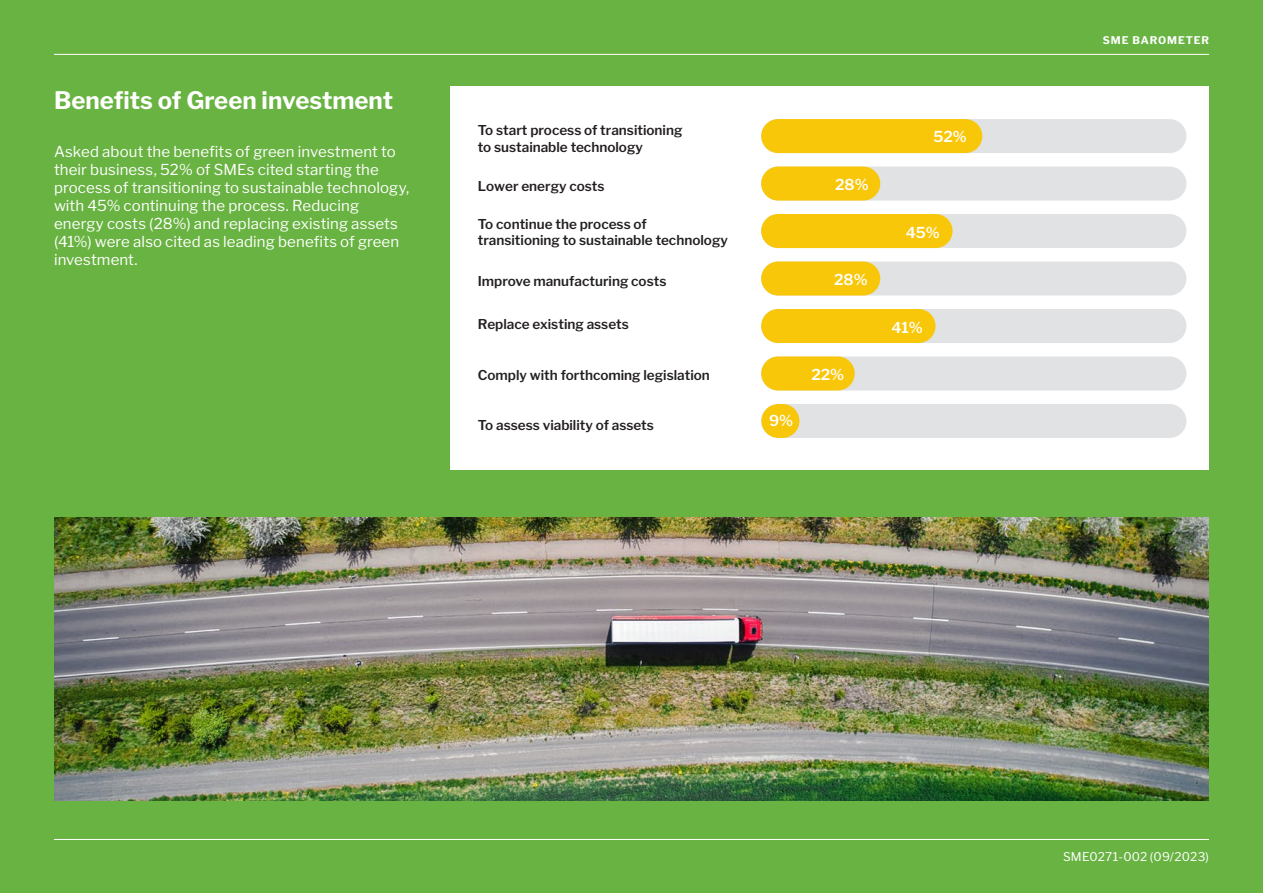
<style>
.page{position:relative;width:1263px;height:893px;background:#69b342}
.page>*{position:absolute;margin:0;border:0;box-sizing:border-box;transform-origin:0 0}
.t1{font:700 24px "Libre Franklin";color:#fff}
.Body_white{font:15px/18px "Libre Franklin";letter-spacing:.01em;color:#fff}
.t2{font:600 15px "Libre Franklin";color:#fff}
.t3{font:600 13.5px/16.2px "Libre Franklin";color:#231f20}
.Body_white-2{font:12px "Libre Franklin";letter-spacing:.015em;color:#fff}
.t4{font:700 10.5px "Libre Franklin";letter-spacing:.08em;color:#fff}
</style>
<div class="page">
<hr style="left:54px;top:54px;width:1155px;height:1px;background:#fff">
<hr style="left:54px;top:839px;width:1155px;height:1px;background:#fff">
<div style="left:450px;top:86px;width:759px;height:384px;background:#fff"></div>
<img style="left:54px;top:517px;width:1155px;height:283px">
<div style="left:761px;top:119px;width:425px;height:34px;background:#e1e2e4;border-radius:17px"></div>
<div style="left:761px;top:119px;width:221px;height:34px;background:#f9c709;border-radius:17px"></div>
<div style="left:761px;top:167px;width:425px;height:34px;background:#e1e2e4;border-radius:17px"></div>
<div style="left:761px;top:167px;width:119px;height:34px;background:#f9c709;border-radius:17px"></div>
<div style="left:761px;top:214px;width:425px;height:34px;background:#e1e2e4;border-radius:17px"></div>
<div style="left:761px;top:214px;width:191px;height:34px;background:#f9c709;border-radius:17px"></div>
<div style="left:761px;top:261px;width:425px;height:35px;background:#e1e2e4;border-radius:17px"></div>
<div style="left:761px;top:261px;width:119px;height:35px;background:#f9c709;border-radius:17px"></div>
<div style="left:761px;top:309px;width:425px;height:34px;background:#e1e2e4;border-radius:17px"></div>
<div style="left:761px;top:309px;width:174px;height:34px;background:#f9c709;border-radius:17px"></div>
<div style="left:761px;top:356px;width:425px;height:34px;background:#e1e2e4;border-radius:17px"></div>
<div style="left:761px;top:356px;width:94px;height:34px;background:#f9c709;border-radius:17px"></div>
<div style="left:761px;top:404px;width:425px;height:34px;background:#e1e2e4;border-radius:17px"></div>
<div style="left:761px;top:404px;width:38px;height:34px;background:#f9c709;border-radius:17px"></div>
<p class="t1" style="left:54px;top:86px;width:341px">Benefits of Green investment</p>
<p class="Body_white" style="left:54px;top:142px;width:357px">Asked about the benefits of green investment to their business, 52% of SMEs cited starting the process of transitioning to sustainable technology, with 45% continuing the process. Reducing energy costs (28%) and replacing existing assets (41%) were also cited as leading benefits of green investment.</p>
<p class="t3" style="left:478px;top:122px;width:206px">To start process of transitioning to sustainable technology</p>
<p class="t3" style="left:478px;top:178px;width:128px">Lower energy costs</p>
<p class="t3" style="left:478px;top:216px;width:252px">To continue the process of transitioning to sustainable technology</p>
<p class="t3" style="left:478px;top:273px;width:190px">Improve manufacturing costs</p>
<p class="t3" style="left:478px;top:316px;width:153px">Replace existing assets</p>
<p class="t3" style="left:478px;top:367px;width:234px">Comply with forthcoming legislation</p>
<p class="t3" style="left:478px;top:417px;width:178px">To assess viability of assets</p>
<p class="t2" style="left:835px;top:176px;width:35px">28%</p>
<p class="t2" style="left:834px;top:271px;width:35px">28%</p>
<p class="t2" style="left:769px;top:412px;width:26px">9%</p>
<p class="t2" style="left:811px;top:366px;width:34px">22%</p>
<p class="t2" style="left:933px;top:128px;width:35px">52%</p>
<p class="t2" style="left:906px;top:223px;width:36px">45%</p>
<p class="t2" style="left:891px;top:318px;width:33px">41%</p>
<p class="t4" style="left:1103px;top:34px;width:108px">SME BAROMETER</p>
<p class="Body_white-2" style="left:1063px;top:849px;width:147px">SME0271-002 (09/2023)</p>
</div>
